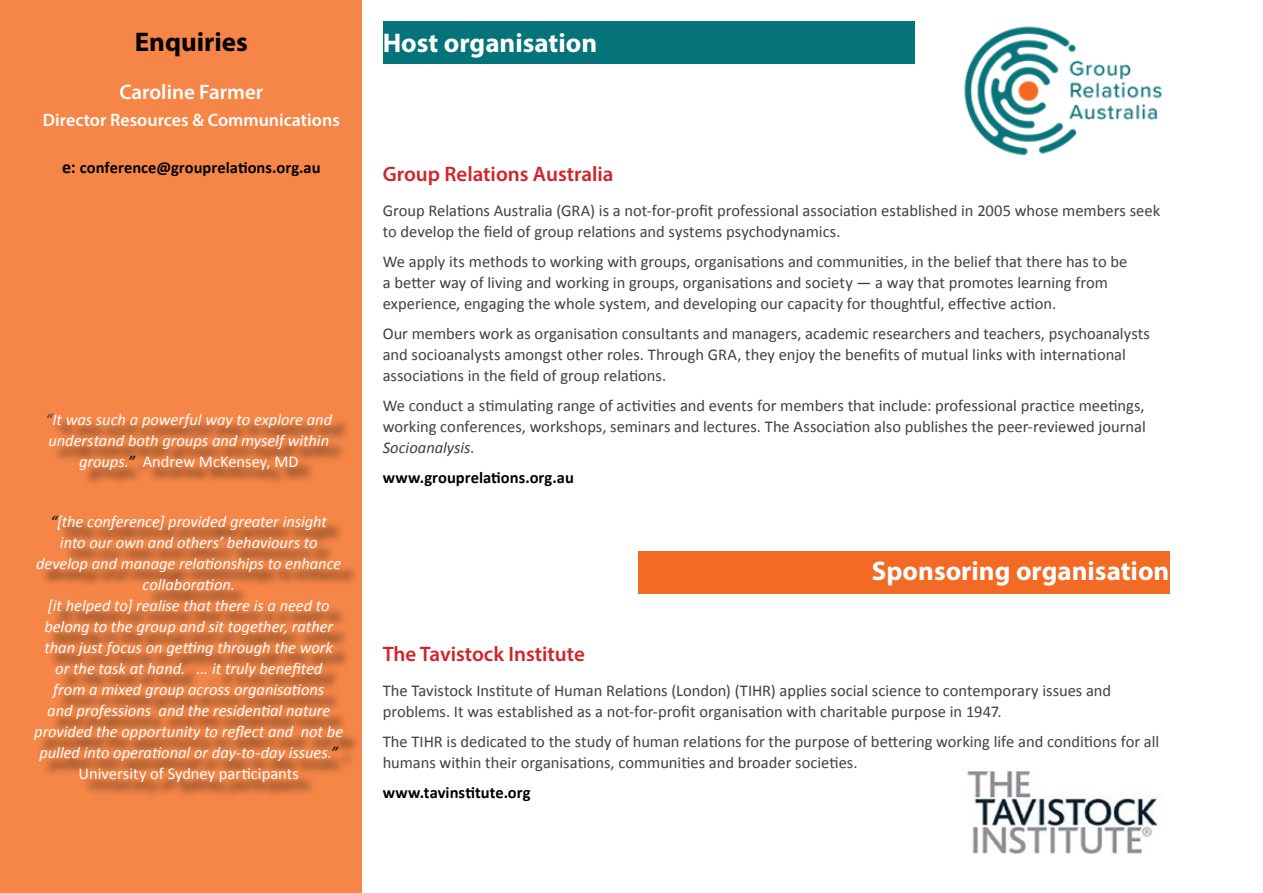
<style>
.page{position:relative;width:1263px;height:893px;background:#fff}
.page>*{position:absolute;margin:0;border:0;box-sizing:border-box;transform-origin:0 0}
.t1{font:700 27px "Myriad Pro";color:#fff}
.t2{font:700 27px "Myriad Pro";color:#000}
.t3{font:600 21px "Myriad Pro";color:#d2232a}
.t4{font:600 21px "Myriad Pro";color:#fff}
.t5{font:600 18px "Myriad Pro";color:#fff}
.t6{font:16.5px/21px "Calibri";color:#414042}
.t7{font:italic 16.5px/21px "Calibri";letter-spacing:-.005em;color:#fff;text-align:center}
.t8{font:700 16.5px "Calibri";letter-spacing:.005em;color:#000}
.s1{font-size:18px}
.s2{color:#414042}
.s3{color:#000}
.s4{font-style:normal}
.s5{font-style:italic}
</style>
<div class="page">
<img style="left:964px;top:26px;width:199px;height:130px">
<div style="left:383px;top:21px;width:531px;height:43px;background:#04747a"></div>
<div style="left:0;top:0;width:362px;height:893px;background:#f58647"></div>
<div style="left:638px;top:551px;width:531px;height:43px;background:#f26a23"></div>
<div style="left:37px;top:416px;width:324px;height:384px;background:#000;opacity:.75"></div>
<img style="left:967px;top:771px;width:191px;height:83px">
<h1 class="t2" style="left:135px;top:24px;width:115px">Enquiries</h1>
<p class="t4" style="left:119px;top:79px;width:145px">Caroline Farmer</p>
<p class="t5" style="left:43px;top:109px;width:298px">Director Resources &amp; Communications</p>
<p class="t8" style="left:62px;top:157px;width:260px"><span class="s1">e:</span> conference@grouprelations.org.au</p>
<p class="t7" style="left:45px;top:408px;width:288px"><span class="s2">“</span>It was such a powerful way to explore and understand both groups and myself within groups.<span class="s3">”</span> <span class="s4">Andrew McKensey, MD</span></p>
<p class="t7" style="left:34px;top:510px;width:311px"><span class="s3">“</span>[the conference] provided greater insight<br>into our own and others’ behaviours to develop and manage relationships to enhance collaboration.<br>[it helped to] realise that there is a need to belong to the group and sit together, rather than just focus on getting through the work<br>or the task at hand. ... it truly benefited<br>from a mixed group across organisations<br>and professions and the residential nature provided the opportunity to reflect and not be pulled into operational or day-to-day issues.<span class="s3">” </span><span class="s4">University of Sydney participants</span></p>
<h1 class="t1" style="left:383px;top:25px;width:216px">Host organisation</h1>
<p class="t3" style="left:383px;top:161px;width:232px">Group Relations Australia</p>
<p class="t6" style="left:383px;top:200px;width:779px">Group Relations Australia (GRA) is a not-for-profit professional association established in 2005 whose members seek to develop the field of group relations and systems psychodynamics.</p>
<p class="t6" style="left:383px;top:251px;width:746px">We apply its methods to working with groups, organisations and communities, in the belief that there has to be a better way of living and working in groups, organisations and society — a way that promotes learning from experience, engaging the whole system, and developing our capacity for thoughtful, effective action.</p>
<p class="t6" style="left:383px;top:323px;width:769px">Our members work as organisation consultants and managers, academic researchers and teachers, psychoanalysts and socioanalysts amongst other roles. Through GRA, they enjoy the benefits of mutual links with international associations in the field of group relations.</p>
<p class="t6" style="left:383px;top:395px;width:764px;text-align:justify">We conduct a stimulating range of activities and events for members that include: professional practice meetings, working conferences, workshops, seminars and lectures. The Association also publishes the peer-reviewed journal <span class="s5">Socioanalysis</span>.</p>
<p class="t8" style="left:383px;top:467px;width:193px">www.grouprelations.org.au</p>
<h1 class="t1" style="left:872px;top:553px;width:299px">Sponsoring organisation</h1>
<p class="t3" style="left:383px;top:641px;width:204px">The Tavistock Institute</p>
<p class="t6" style="left:383px;top:680px;width:730px">The Tavistock Institute of Human Relations (London) (TIHR) applies social science to contemporary issues and problems. It was established as a not-for-profit organisation with charitable purpose in 1947.</p>
<p class="t6" style="left:383px;top:731px;width:778px">The TIHR is dedicated to the study of human relations for the purpose of bettering working life and conditions for all humans within their organisations, communities and broader societies.</p>
<p class="t8" style="left:383px;top:782px;width:149px">www.tavinstitute.org</p>
</div>
